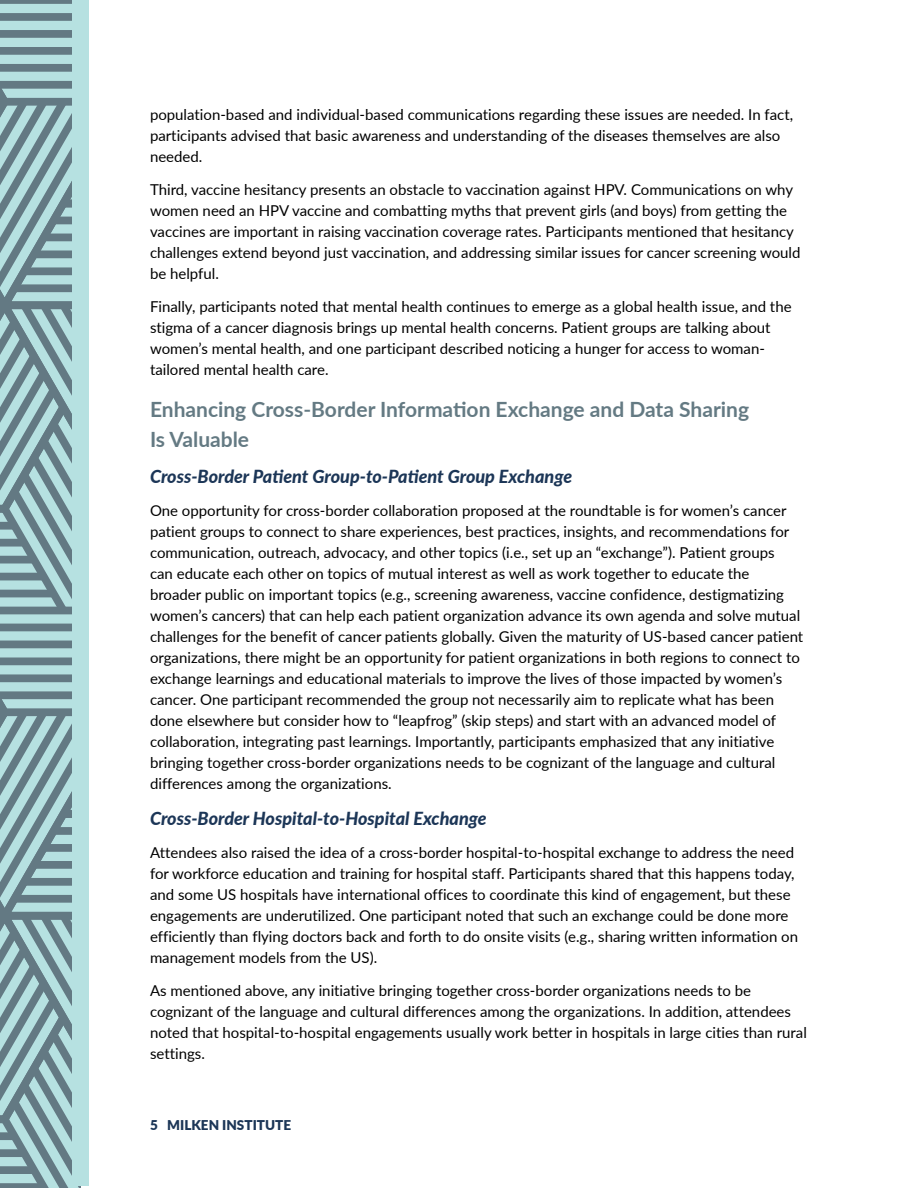
<style>
.page{position:relative;width:918px;height:1188px;background:#fff}
.page>*{position:absolute;margin:0;border:0;box-sizing:border-box;transform-origin:0 0}
.t1{font:700 21px/30px "Lato";color:#647a83}
.t2{font:italic 800 18px "Lato";color:#1c3657}
.t3{font:15px/21px "Lato";color:#000}
.t4{font:900 13.5px "Lato";color:#1c3657}
</style>
<div class="page">
<svg style="left:0;top:0;width:80px;height:1188px;background:#8daeb2"></svg>
<div style="left:72px;top:0;width:17px;height:1186px;background:#b6e1e1"></div>
<p class="t3" style="left:150px;top:103px;width:645px">population-based and individual-based communications regarding these issues are needed. In fact, participants advised that basic awareness and understanding of the diseases themselves are also needed.</p>
<p class="t3" style="left:150px;top:178px;width:652px">Third, vaccine hesitancy presents an obstacle to vaccination against HPV. Communications on why women need an HPV vaccine and combatting myths that prevent girls (and boys) from getting the vaccines are important in raising vaccination coverage rates. Participants mentioned that hesitancy challenges extend beyond just vaccination, and addressing similar issues for cancer screening would be helpful.</p>
<p class="t3" style="left:150px;top:295px;width:643px">Finally, participants noted that mental health continues to emerge as a global health issue, and the stigma of a cancer diagnosis brings up mental health concerns. Patient groups are talking about women’s mental health, and one participant described noticing a hunger for access to woman&shy;tailored mental health care.</p>
<h1 class="t1" style="left:150px;top:394px;width:601px">Enhancing Cross-Border Information Exchange and Data Sharing<br>Is Valuable</h1>
<p class="t2" style="left:150px;top:463px;width:424px">Cross-Border Patient Group-to-Patient Group Exchange</p>
<p class="t3" style="left:150px;top:499px;width:655px">One opportunity for cross-border collaboration proposed at the roundtable is for women’s cancer patient groups to connect to share experiences, best practices, insights, and recommendations for communication, outreach, advocacy, and other topics (i.e., set up an “exchange”). Patient groups<br>can educate each other on topics of mutual interest as well as work together to educate the broader public on important topics (e.g., screening awareness, vaccine confidence, destigmatizing women’s cancers) that can help each patient organization advance its own agenda and solve mutual challenges for the benefit of cancer patients globally. Given the maturity of US-based cancer patient organizations, there might be an opportunity for patient organizations in both regions to connect to exchange learnings and educational materials to improve the lives of those impacted by women’s cancer. One participant recommended the group not necessarily aim to replicate what has been done elsewhere but consider how to “leapfrog” (skip steps) and start with an advanced model of collaboration, integrating past learnings. Importantly, participants emphasized that any initiative bringing together cross-border organizations needs to be cognizant of the language and cultural differences among the organizations.</p>
<p class="t2" style="left:150px;top:805px;width:338px">Cross-Border Hospital-to-Hospital Exchange</p>
<p class="t3" style="left:150px;top:841px;width:650px">Attendees also raised the idea of a cross-border hospital-to-hospital exchange to address the need for workforce education and training for hospital staff. Participants shared that this happens today, and some US hospitals have international offices to coordinate this kind of engagement, but these engagements are underutilized. One participant noted that such an exchange could be done more efficiently than flying doctors back and forth to do onsite visits (e.g., sharing written information on management models from the US).</p>
<p class="t3" style="left:150px;top:979px;width:658px">As mentioned above, any initiative bringing together cross-border organizations needs to be cognizant of the language and cultural differences among the organizations. In addition, attendees noted that hospital-to-hospital engagements usually work better in hospitals in large cities than rural settings.</p>
<p class="t4" style="left:150px;top:1115px;width:143px">5 MILKEN INSTITUTE</p>
</div>
